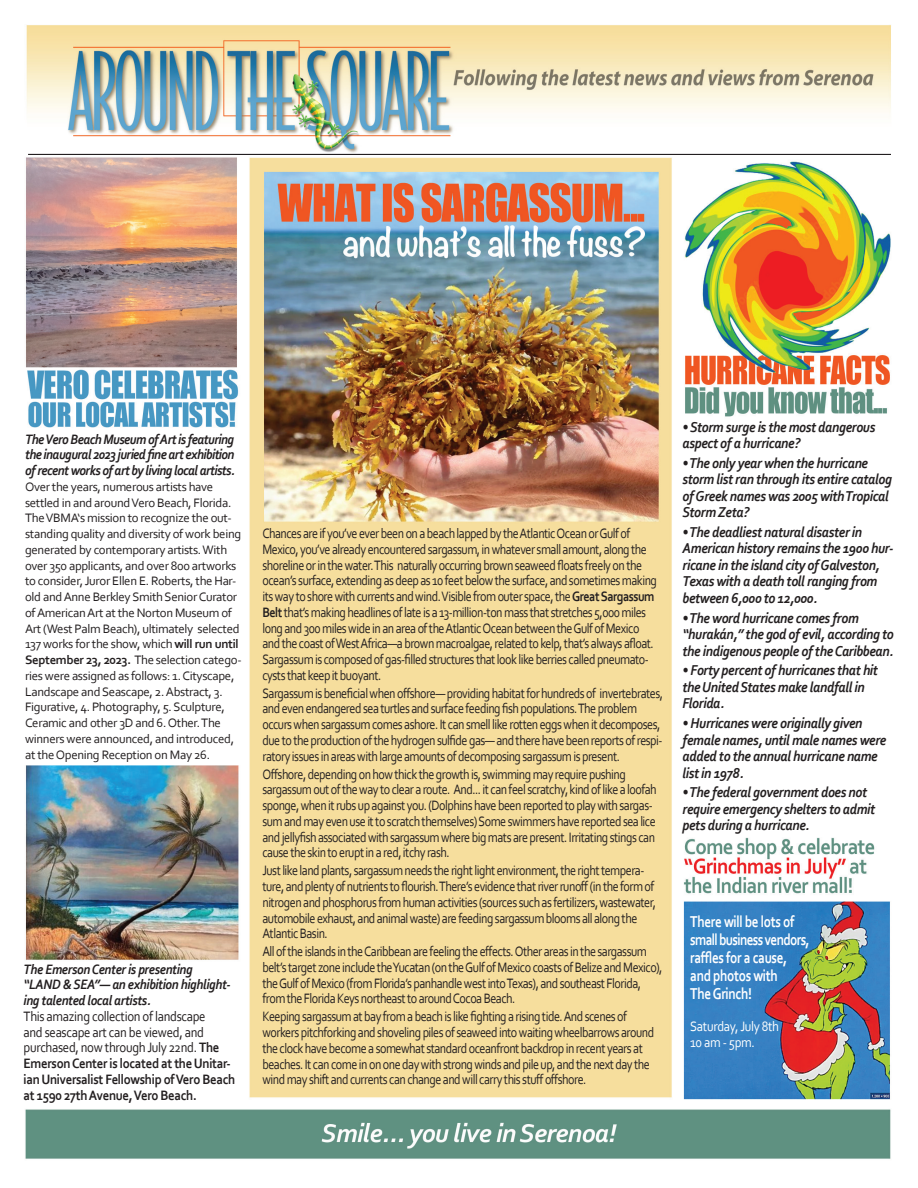
<style>
.page{position:relative;width:918px;height:1188px;background:#fff}
.page>*{position:absolute;margin:0;border:0;box-sizing:border-box;transform-origin:0 0}
.t1{font:700 16.5px/18px "Corbel";letter-spacing:-.025em;color:#fff;scale:.8 1}
.t2{font:italic 700 15px/16.5px "Corbel";letter-spacing:-.025em;color:#231f20;scale:.9 1}
.t3{font:14.25px/15.8px "Corbel";letter-spacing:-.04em;color:#231f20;scale:.85 1}
.t4{font:italic 700 14.25px/15.8px "Corbel";letter-spacing:-.025em;color:#231f20;text-align:justify;scale:.9 1}
.t5{font:700 14.25px/15.8px "Corbel";letter-spacing:-.025em;color:#231f20;scale:.9 1}
.t6{font:14.25px/15.8px "Corbel";letter-spacing:-.025em;color:#fff;scale:.9 1}
.t7{font:12.9px/15.8px "Corbel";letter-spacing:-.025em;color:#231f20}
.s1{font-weight:700}
.s2{font-weight:400}
</style>
<div class="page">
<img style="left:25px;top:25px;width:866px;height:1134px">
<hr style="left:28px;top:154px;width:863px;height:1px;background:#231f20">
<p class="t4" style="left:25px;top:431px;width:235px">The Vero Beach Museum of Art is featuring the inaugural 2023 juried fine art exhibition of recent works of art by living local artists.</p>
<p class="t7" style="left:25px;top:478px;width:218px">Over the years, numerous artists have settled in and around Vero Beach, Florida.<br>The VBMA‘s mission to recognize the out&shy;standing quality and diversity of work being generated by contemporary artists. With over 350 applicants, and over 800 artworks to consider, Juror Ellen E. Roberts, the Har&shy;old and Anne Berkley Smith Senior Curator of American Art at the Norton Museum of Art (West Palm Beach), ultimately selected 137 works for the show, which <span class="s1">will run until September 23, 2023.</span> The selection catego&shy;ries were assigned as follows: 1. Cityscape, Landscape and Seascape, 2. Abstract, 3.<br>Figurative, 4. Photography, 5. Sculpture, Ceramic and other 3D and 6. Other. The winners were announced, and introduced, at the Opening Reception on May 26.</p>
<p class="t4" style="left:24px;top:961px;width:232px;text-align:left">The Emerson Center is presenting “LAND &amp; SEA”— an exhibition highlight&shy;ing talented local artists.</p>
<p class="t5" style="left:24px;top:1008px;width:237px"><span class="s2">This amazing collection of landscape<br>and seascape art can be viewed, and purchased, now through July 22nd.</span> The Emerson Center is located at the Unitar&shy;ian Universalist Fellowship of Vero Beach at 1590 27th Avenue, Vero Beach.</p>
<p class="t3" style="left:262px;top:525px;width:466px">Chances are if you’ve ever been on a beach lapped by the Atlantic Ocean or Gulf of Mexico, you’ve already encountered sargassum, in whatever small amount, along the shoreline or in the water. This naturally occurring brown seaweed floats freely on the ocean’s surface, extending as deep as 10 feet below the surface, and sometimes making its way to shore with currents and wind. Visible from outer space, the <span class="s1">Great Sargassum Belt</span> that’s making headlines of late is a 13-million-ton mass that stretches 5,000 miles long and 300 miles wide in an area of the Atlantic Ocean between the Gulf of Mexico and the coast of West Africa—a brown macroalgae, related to kelp, that’s always afloat.<br>Sargassum is composed of gas-filled structures that look like berries called pneumato&shy;cysts that keep it buoyant.</p>
<p class="t3" style="left:262px;top:685px;width:473px">Sargassum is beneficial when offshore— providing habitat for hundreds of invertebrates, and even endangered sea turtles and surface feeding fish populations. The problem occurs when sargassum comes ashore. It can smell like rotten eggs when it decomposes, due to the production of the hydrogen sulfide gas— and there have been reports of respi&shy;ratory issues in areas with large amounts of decomposing sargassum is present.</p>
<p class="t3" style="left:262px;top:766px;width:465px">Offshore, depending on how thick the growth is, swimming may require pushing sargassum out of the way to clear a route. And... it can feel scratchy, kind of like a loofah sponge, when it rubs up against you. (Dolphins have been reported to play with sargas&shy;sum and may even use it to scratch themselves) Some swimmers have reported sea lice and jellyfish associated with sargassum where big mats are present. Irritating stings can cause the skin to erupt in a red, itchy rash.</p>
<p class="t3" style="left:262px;top:862px;width:464px">Just like land plants, sargassum needs the right light environment, the right tempera&shy;ture, and plenty of nutrients to flourish. There’s evidence that river runoff (in the form of nitrogen and phosphorus from human activities (sources such as fertilizers, wastewater, automobile exhaust, and animal waste) are feeding sargassum blooms all along the Atlantic Basin.</p>
<p class="t3" style="left:262px;top:943px;width:472px">All of the islands in the Caribbean are feeling the effects. Other areas in the sargassum belt’s target zone include the Yucatan (on the Gulf of Mexico coasts of Belize and Mexico), the Gulf of Mexico (from Florida’s panhandle west into Texas), and southeast Florida, from the Florida Keys northeast to around Cocoa Beach.</p>
<p class="t3" style="left:262px;top:1008px;width:463px">Keeping sargassum at bay from a beach is like fighting a rising tide. And scenes of workers pitchforking and shoveling piles of seaweed into waiting wheelbarrows around the clock have become a somewhat standard oceanfront backdrop in recent years at beaches. It can come in on one day with strong winds and pile up, and the next day the wind may shift and currents can change and will carry this stuff offshore.</p>
<p class="t2" style="left:683px;top:418px;width:216px">• Storm surge is the most dangerous aspect of a hurricane?</p>
<p class="t2" style="left:683px;top:454px;width:234px">• The only year when the hurricane storm list ran through its entire catalog of Greek names was 2005 with Tropical<br>Storm Zeta?</p>
<p class="t2" style="left:683px;top:523px;width:236px">• The deadliest natural disaster in American history remains the 1900 hur&shy;ricane in the island city of Galveston, Texas with a death toll ranging from between 6,000 to 12,000.</p>
<p class="t2" style="left:683px;top:609px;width:236px">• The word hurricane comes from “hurakán,” the god of evil, according to the indigenous people of the Caribbean.</p>
<p class="t2" style="left:683px;top:662px;width:219px">• Forty percent of hurricanes that hit the United States make landfall in<br>Florida.</p>
<p class="t2" style="left:683px;top:715px;width:228px">• Hurricanes were originally given female names, until male names were added to the annual hurricane name list in 1978.</p>
<p class="t2" style="left:683px;top:784px;width:215px">• The federal government does not require emergency shelters to admit pets during a hurricane.</p>
<p class="t1" style="left:690px;top:912px;width:151px">There will be lots of small business vendors, raffles for a cause, and photos with<br>The Grinch!</p>
<p class="t6" style="left:690px;top:1018px;width:100px">Saturday, July 8th<br>10 am - 5pm.</p>
</div>
